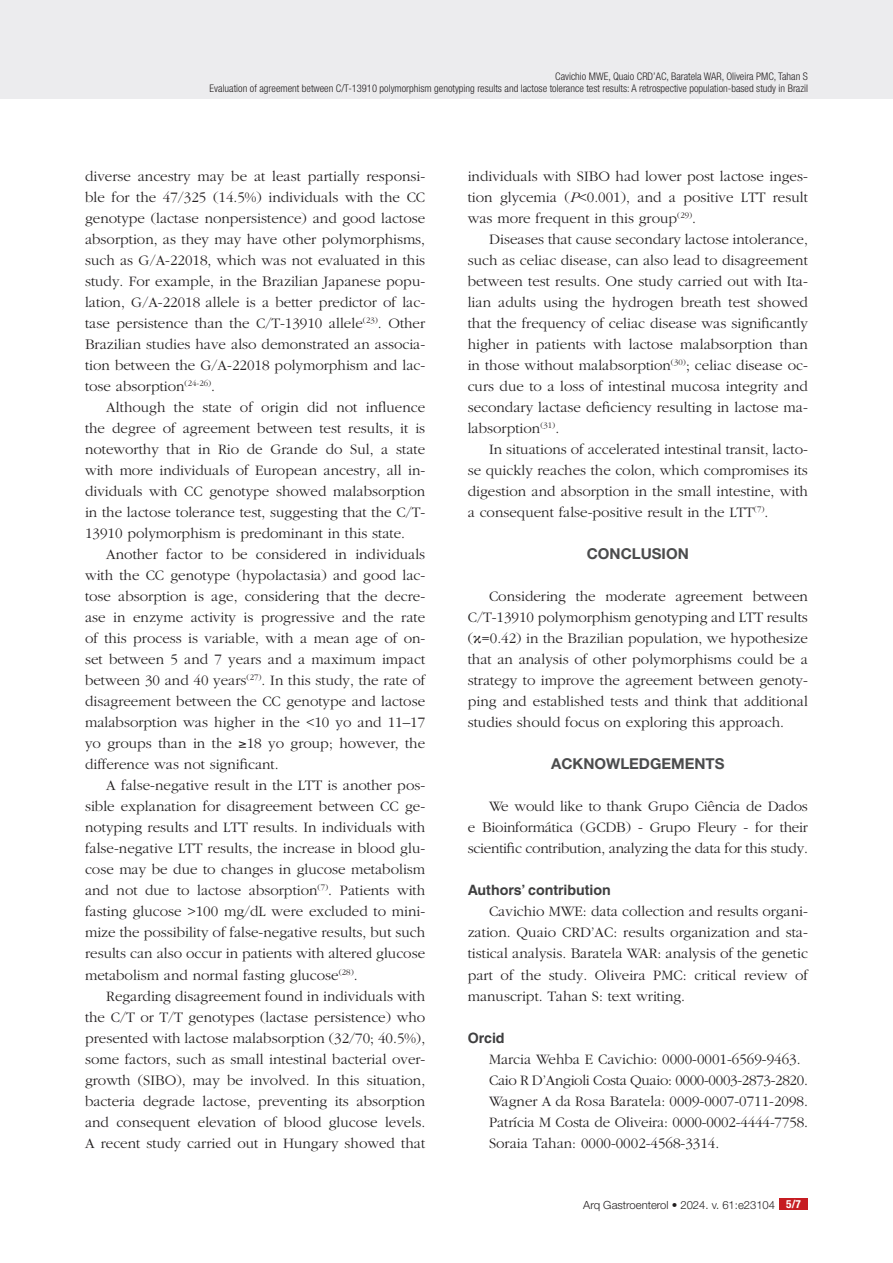
<style>
.page{position:relative;width:893px;height:1263px;background:#fff}
.page>*{position:absolute;margin:0;border:0;box-sizing:border-box;transform-origin:0 0}
.Body_Text{font:300 15px/21px "Garamond";color:#231f20;text-align:justify}
.Body_Text-2{font:300 15px "Garamond";letter-spacing:-.02em;color:#231f20}
.Intertitulo{font:700 15px "Helvetica Neue LT Pro";color:#4b4c4d}
.Body_Topic{font:700 14.25px "Helvetica LT Std";color:#3e3e3f}
.t1{font:300 11.25px "Helvetica Neue LT Pro";color:#231f20}
.t2{font:300 condensed 10.5px/12px "Helvetica Neue LT Pro";color:#231f20;text-align:right}
.s1{font-style:italic}
.s2{font-family:"Times";font-weight:400}
.s3{font-weight:700;font-stretch:condensed;color:#fff}
</style>
<div class="page">
<div style="left:0;top:0;width:893px;height:99px;background:#ececee"></div>
<div style="left:779px;top:1198px;width:29px;height:12px;background:#c61c22"></div>
<p class="t2" style="left:210px;top:70px;width:600px">Cavichio MWE, Quaio CRD’AC, Baratela WAR, Oliveira PMC, Tahan S<br>Evaluation of agreement between C/T-13910 polymorphism genotyping results and lactose tolerance test results: A retrospective population-based study in Brazil</p>
<p class="Body_Text" style="left:85px;top:166px;width:342px">diverse ancestry may be at least partially responsi&shy;ble for the 47/325 (14.5%) individuals with the CC genotype (lactase nonpersistence) and good lactose absorption, as they may have other polymorphisms, such as G/A-22018, which was not evaluated in this study. For example, in the Brazilian Japanese popu&shy;lation, G/A-22018 allele is a better predictor of lac&shy;tase persistence than the C/T-13910 allele<sup>(23)</sup>. Other Brazilian studies have also demonstrated an associa&shy;tion between the G/A-22018 polymorphism and lac&shy;tose absorption<sup>(24-26)</sup>.</p>
<p class="Body_Text" style="left:85px;top:397px;width:342px;text-indent:21px">Although the state of origin did not influence the degree of agreement between test results, it is noteworthy that in Rio de Grande do Sul, a state with more individuals of European ancestry, all in&shy;dividuals with CC genotype showed malabsorption in the lactose tolerance test, suggesting that the C/T-13910 polymorphism is predominant in this state.</p>
<p class="Body_Text" style="left:85px;top:544px;width:342px;text-indent:21px">Another factor to be considered in individuals with the CC genotype (hypolactasia) and good lac&shy;tose absorption is age, considering that the decre&shy;ase in enzyme activity is progressive and the rate of this process is variable, with a mean age of on&shy;set between 5 and 7 years and a maximum impact between 30 and 40 years<sup>(27)</sup>. In this study, the rate of disagreement between the CC genotype and lactose malabsorption was higher in the &lt;10 yo and 11–17 yo groups than in the ≥18 yo group; however, the difference was not significant.</p>
<p class="Body_Text" style="left:85px;top:775px;width:342px;text-indent:21px">A false-negative result in the LTT is another pos&shy;sible explanation for disagreement between CC ge&shy;notyping results and LTT results. In individuals with false-negative LTT results, the increase in blood glu&shy;cose may be due to changes in glucose metabolism and not due to lactose absorption<sup>(7)</sup>. Patients with fasting glucose &gt;100 mg/dL were excluded to mini&shy;mize the possibility of false-negative results, but such results can also occur in patients with altered glucose metabolism and normal fasting glucose<sup>(28)</sup>.</p>
<p class="Body_Text" style="left:85px;top:985px;width:342px;text-indent:21px">Regarding disagreement found in individuals with the C/T or T/T genotypes (lactase persistence) who presented with lactose malabsorption (32/70; 40.5%), some factors, such as small intestinal bacterial over&shy;growth (SIBO), may be involved. In this situation, bacteria degrade lactose, preventing its absorption and consequent elevation of blood glucose levels.<br>A recent study carried out in Hungary showed that</p>
<p class="Body_Text" style="left:468px;top:166px;width:342px">individuals with SIBO had lower post lactose inges&shy;tion glycemia (<span class="s1">P</span>&lt;0.001), and a positive LTT result was more frequent in this group<sup>(29)</sup>.</p>
<p class="Body_Text" style="left:468px;top:229px;width:342px;text-indent:21px">Diseases that cause secondary lactose intolerance, such as celiac disease, can also lead to disagreement between test results. One study carried out with Ita&shy;lian adults using the hydrogen breath test showed that the frequency of celiac disease was significantly higher in patients with lactose malabsorption than in those without malabsorption<sup>(30)</sup>; celiac disease oc&shy;curs due to a loss of intestinal mucosa integrity and secondary lactase deficiency resulting in lactose ma&shy;labsorption<sup>(31)</sup>.</p>
<p class="Body_Text" style="left:468px;top:439px;width:342px;text-indent:21px">In situations of accelerated intestinal transit, lacto&shy;se quickly reaches the colon, which compromises its digestion and absorption in the small intestine, with a consequent false-positive result in the LTT<sup>(7)</sup>.</p>
<p class="Intertitulo" style="left:587px;top:545px;width:103px">CONCLUSION</p>
<p class="Body_Text" style="left:468px;top:586px;width:342px;text-indent:21px">Considering the moderate agreement between C/T-13910 polymorphism genotyping and LTT results (<span class="s2">κ</span>=0.42) in the Brazilian population, we hypothesize that an analysis of other polymorphisms could be a strategy to improve the agreement between genoty&shy;ping and established tests and think that additional studies should focus on exploring this approach.</p>
<p class="Intertitulo" style="left:551px;top:755px;width:175px">ACKNOWLEDGEMENTS</p>
<p class="Body_Text" style="left:468px;top:796px;width:342px;text-indent:21px">We would like to thank Grupo Ciência de Dados e Bioinformática (GCDB) - Grupo Fleury - for their scientific contribution, analyzing the data for this study.</p>
<p class="Body_Topic" style="left:468px;top:882px;width:145px">Authors’ contribution</p>
<p class="Body_Text" style="left:468px;top:901px;width:342px;text-indent:21px">Cavichio MWE: data collection and results organi&shy;zation. Quaio CRD’AC: results organization and sta&shy;tistical analysis. Baratela WAR: analysis of the genetic part of the study. Oliveira PMC: critical review of manuscript. Tahan S: text writing.</p>
<p class="Body_Topic" style="left:468px;top:1029px;width:38px">Orcid</p>
<p class="Body_Text" style="left:489px;top:1048px;width:313px">Marcia Wehba E Cavichio: 0000-0001-6569-9463.</p>
<p class="Body_Text-2" style="left:489px;top:1071px;width:320px">Caio R D’Angioli Costa Quaio: 0000-0003-2873-2820.</p>
<p class="Body_Text" style="left:489px;top:1090px;width:320px">Wagner A da Rosa Baratela: 0009-0007-0711-2098.</p>
<p class="Body_Text" style="left:489px;top:1111px;width:320px">Patrícia M Costa de Oliveira: 0000-0002-4444-7758.</p>
<p class="Body_Text" style="left:489px;top:1132px;width:232px">Soraia Tahan: 0000-0002-4568-3314.</p>
<p class="t1" style="left:583px;top:1198px;width:219px">Arq Gastroenterol • 2024. v. 61:e23104 <span class="s3">5/7</span></p>
</div>
